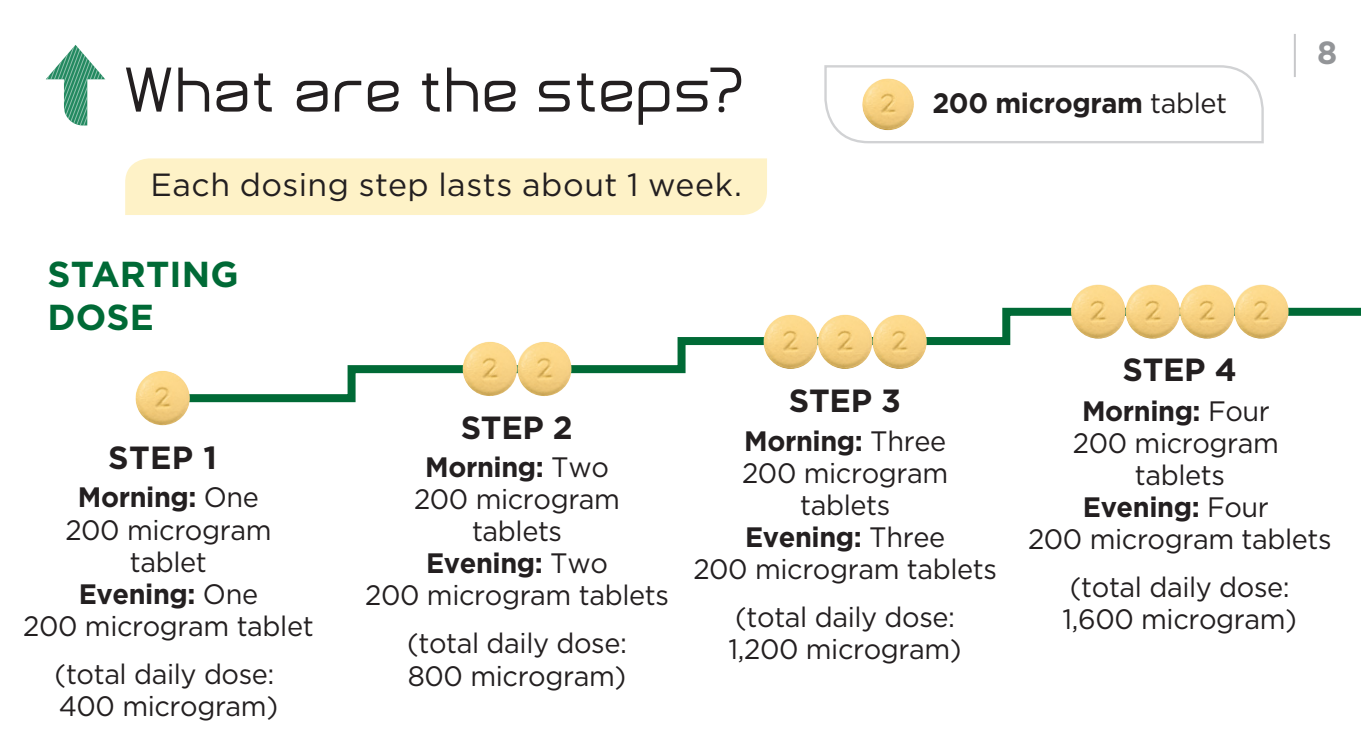
<style>
.page{position:relative;width:1361px;height:738px;background:#fff}
.page>*{position:absolute;margin:0;border:0;box-sizing:border-box;transform-origin:0 0}
.t1{font:60px "Not Just Groovy";letter-spacing:.05em;color:#231f20}
.t2{font:700 36px/43.2px "Gotham";letter-spacing:.005em;color:#006a36}
.t3{font:32px "Gotham";letter-spacing:.015em;color:#231f20}
.t4{font:700 32px "Gotham";letter-spacing:-.01em;color:#231f20}
.t5{font:700 32px "Gotham";color:#939598}
.t6{font:28px/32px "Gotham";letter-spacing:-.015em;color:#231f20;text-align:center}
.t7{font:700 28px "Gotham";letter-spacing:-.015em;color:#231f20}
.s1{font-weight:400}
.s2{font-weight:700}
</style>
<div class="page">
<hr style="left:1294px;top:34px;width:2px;height:43px;background:#c7c8ca">
<svg style="left:189px;top:303px;width:1172px;height:101px"></svg>
<div style="left:125px;top:158px;width:642px;height:57px;background:#fef2c7"></div>
<svg style="left:46px;top:45px;width:59px;height:80px"></svg>
<img style="left:135px;top:370px;width:55px;height:55px;border-radius:27px">
<img style="left:462px;top:341px;width:55px;height:55px;border-radius:27px">
<img style="left:517px;top:341px;width:54px;height:55px;border-radius:27px">
<img style="left:763px;top:314px;width:55px;height:54px;border-radius:27px">
<img style="left:818px;top:314px;width:54px;height:54px;border-radius:27px">
<img style="left:872px;top:314px;width:55px;height:54px;border-radius:27px">
<img style="left:1071px;top:284px;width:54px;height:54px;border-radius:27px">
<img style="left:1125px;top:284px;width:55px;height:54px;border-radius:27px">
<img style="left:1180px;top:284px;width:54px;height:54px;border-radius:27px">
<img style="left:1234px;top:284px;width:54px;height:54px;border-radius:27px">
<svg style="left:824px;top:65px;width:440px;height:79px"></svg>
<img style="left:862px;top:78px;width:52px;height:52px;border-radius:26px">
<p class="t1" style="left:125px;top:54px;width:620px">What are the steps?</p>
<p class="t3" style="left:150px;top:164px;width:593px">Each dosing step lasts about 1 week.</p>
<p class="t2" style="left:48px;top:252px;width:193px">STARTING<br>DOSE</p>
<p class="t7" style="left:932px;top:84px;width:296px">200 microgram <span class="s1">tablet</span></p>
<p class="t5" style="left:1317px;top:34px;width:22px">8</p>
<p class="t4" style="left:1122px;top:348px;width:116px">STEP 4</p>
<p class="t4" style="left:108px;top:435px;width:110px">STEP 1</p>
<p class="t6" style="left:23px;top:480px;width:292px"><span class="s2">Morning:</span> One<br>200 microgram<br>tablet<br><span class="s2">Evening:</span> One<br>200 microgram tablet</p>
<p class="t6" style="left:55px;top:656px;width:225px;text-align:left">(total daily dose:<br>400 microgram)</p>
<p class="t4" style="left:461px;top:406px;width:114px">STEP 2</p>
<p class="t6" style="left:365px;top:450px;width:305px"><span class="s2">Morning:</span> Two<br>200 microgram<br>tablets<br><span class="s2">Evening:</span> Two<br>200 microgram tablets</p>
<p class="t6" style="left:407px;top:626px;width:221px;text-align:left">(total daily dose:<br>800 microgram)</p>
<p class="t4" style="left:789px;top:379px;width:114px">STEP 3</p>
<p class="t6" style="left:693px;top:424px;width:305px"><span class="s2">Morning:</span> Three<br>200 microgram<br>tablets<br><span class="s2">Evening:</span> Three<br>200 microgram tablets</p>
<p class="t6" style="left:728px;top:600px;width:235px;text-align:left">(total daily dose:<br>1,200 microgram)</p>
<p class="t6" style="left:1028px;top:394px;width:305px"><span class="s2">Morning:</span> Four<br>200 microgram<br>tablets<br><span class="s2">Evening:</span> Four<br>200 microgram tablets</p>
<p class="t6" style="left:1062px;top:570px;width:236px;text-align:left">(total daily dose:<br>1,600 microgram)</p>
</div>
